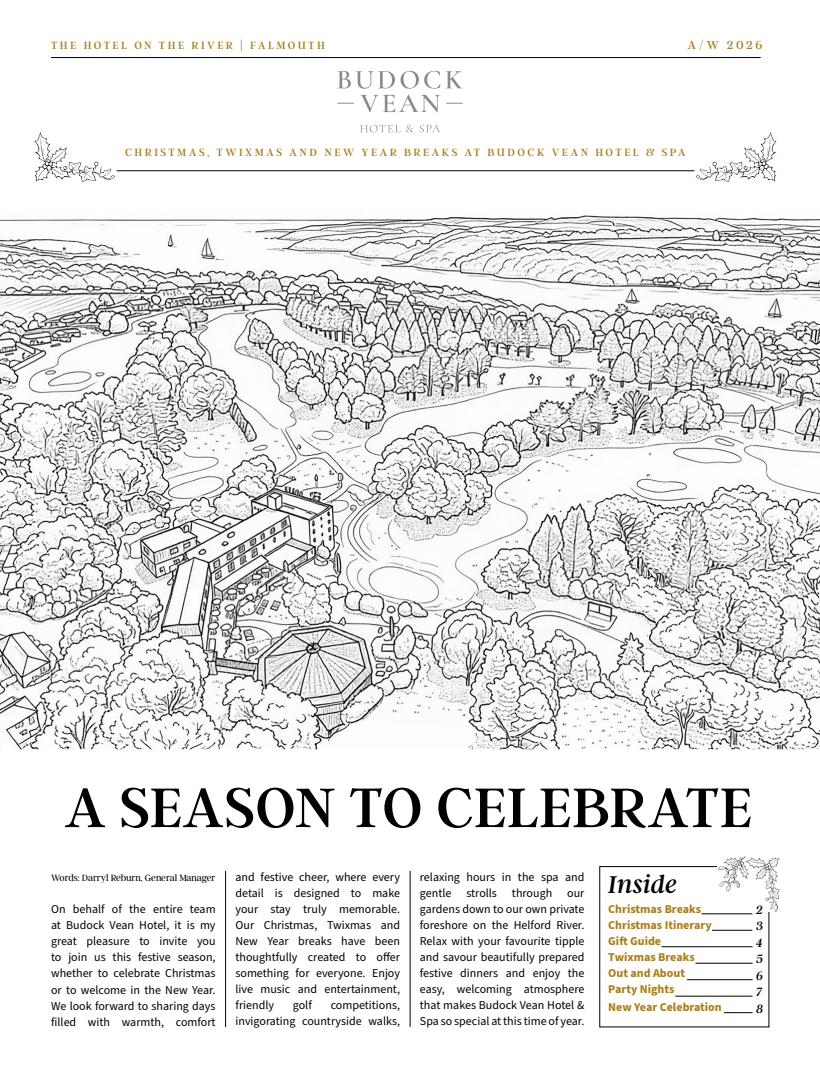
<style>
.page{position:relative;width:820px;height:1078px;background:#fff}
.page>*{position:absolute;margin:0;border:0;box-sizing:border-box;transform-origin:0 0}
.t1{font:62px "Argent CF";color:#000}
.t2{font:italic 27px "Argent CF";letter-spacing:-.01em;color:#000}
.t3{font:italic 13.3px/16.5px "Argent CF";color:#000;text-align:justify}
.t4{font:12.9px "Argent CF";color:#ab7f1a}
.t5{font:12px/16px "Source Sans Pro";color:#000;text-align:justify}
.t6{font:700 12px/16px "Source Sans Pro";color:#ab7f1a}
.t7{font:11.7px "Argent CF";letter-spacing:.21em;color:#ab7f1a}
.t8{font:300 10px "Argent CF";color:#000}
</style>
<div class="page">
<img style="left:0;top:215px;width:819px;height:534px">
<hr style="left:51px;top:57px;width:709px;height:1px;background:#000">
<hr style="left:51px;top:170px;width:709px;height:1px;background:#000">
<hr style="left:225px;top:870px;width:1px;height:156px;background:#000">
<hr style="left:410px;top:870px;width:1px;height:156px;background:#000">
<hr style="left:701px;top:913px;width:51px;height:1px;background:#000">
<hr style="left:711px;top:929px;width:41px;height:1px;background:#000">
<hr style="left:661px;top:946px;width:91px;height:1px;background:#000">
<hr style="left:695px;top:962px;width:57px;height:1px;background:#000">
<hr style="left:686px;top:979px;width:66px;height:1px;background:#000">
<hr style="left:675px;top:995px;width:77px;height:1px;background:#000">
<svg style="left:724px;top:1012px;width:28px;height:1px"></svg>
<svg style="left:337px;top:71px;width:125px;height:18px"></svg>
<svg style="left:360px;top:95px;width:80px;height:18px"></svg>
<svg style="left:446px;top:103px;width:16px;height:1px"></svg>
<svg style="left:337px;top:103px;width:17px;height:1px"></svg>
<svg style="left:360px;top:125px;width:40px;height:7px"></svg>
<svg style="left:406px;top:125px;width:7px;height:7px"></svg>
<svg style="left:419px;top:125px;width:21px;height:7px"></svg>
<img style="left:718px;top:856px;width:60px;height:55px">
<img style="left:34px;top:132px;width:83px;height:50px">
<img style="left:694px;top:132px;width:83px;height:50px">
<p class="t7" style="left:51px;top:39px;width:275px">THE HOTEL ON THE RIVER | FALMOUTH</p>
<p class="t4" style="left:687px;top:38px;width:76px">A/W 2026</p>
<p class="t7" style="left:125px;top:146px;width:562px">CHRISTMAS, TWIXMAS AND NEW YEAR BREAKS AT BUDOCK VEAN HOTEL &amp; SPA</p>
<h1 class="t1" style="left:64px;top:774px;width:690px">A SEASON TO CELEBRATE</h1>
<p class="t8" style="left:51px;top:872px;width:166px">Words: Darryl Reburn, General Manager</p>
<p class="t5" style="left:51px;top:901px;width:166px">On behalf of the entire team at Budock Vean Hotel, it is my great pleasure to invite you to join us this festive season, whether to celebrate Christmas or to welcome in the New Year.<br>We look forward to sharing days filled with warmth, comfort</p>
<p class="t5" style="left:235px;top:869px;width:166px">and festive cheer, where every detail is designed to make your stay truly memorable.<br>Our Christmas, Twixmas and New Year breaks have been thoughtfully created to offer something for everyone. Enjoy live music and entertainment, friendly</p>
<p class="t5" style="left:293px;top:997px;width:20px">golf</p>
<p class="t5" style="left:235px;top:997px;width:166px;text-align:right">competitions,<br>invigorating countryside walks,</p>
<p class="t5" style="left:420px;top:869px;width:166px">relaxing hours in the spa and gentle strolls through our gardens down to our own private foreshore on the Helford River.<br>Relax with your favourite tipple and savour beautifully prepared festive dinners and enjoy the easy, welcoming atmosphere that makes Budock Vean Hotel &amp; Spa so special at this time of year.</p>
<h2 class="t2" style="left:608px;top:870px;width:70px">Inside</h2>
<p class="t6" style="left:608px;top:901px;width:105px">Christmas Breaks<br>Christmas Itinerary<br>Gift Guide<br>Twixmas Breaks<br>Out and About<br>Party Nights</p>
<p class="t6" style="left:608px;top:999px;width:115px">New Year Celebration</p>
<p class="t3" style="left:755px;top:901px;width:8px">2</p>
<p class="t3" style="left:755px;top:917px;width:9px">3<br>4<br>5<br>6<br>7<br>8</p>
</div>
